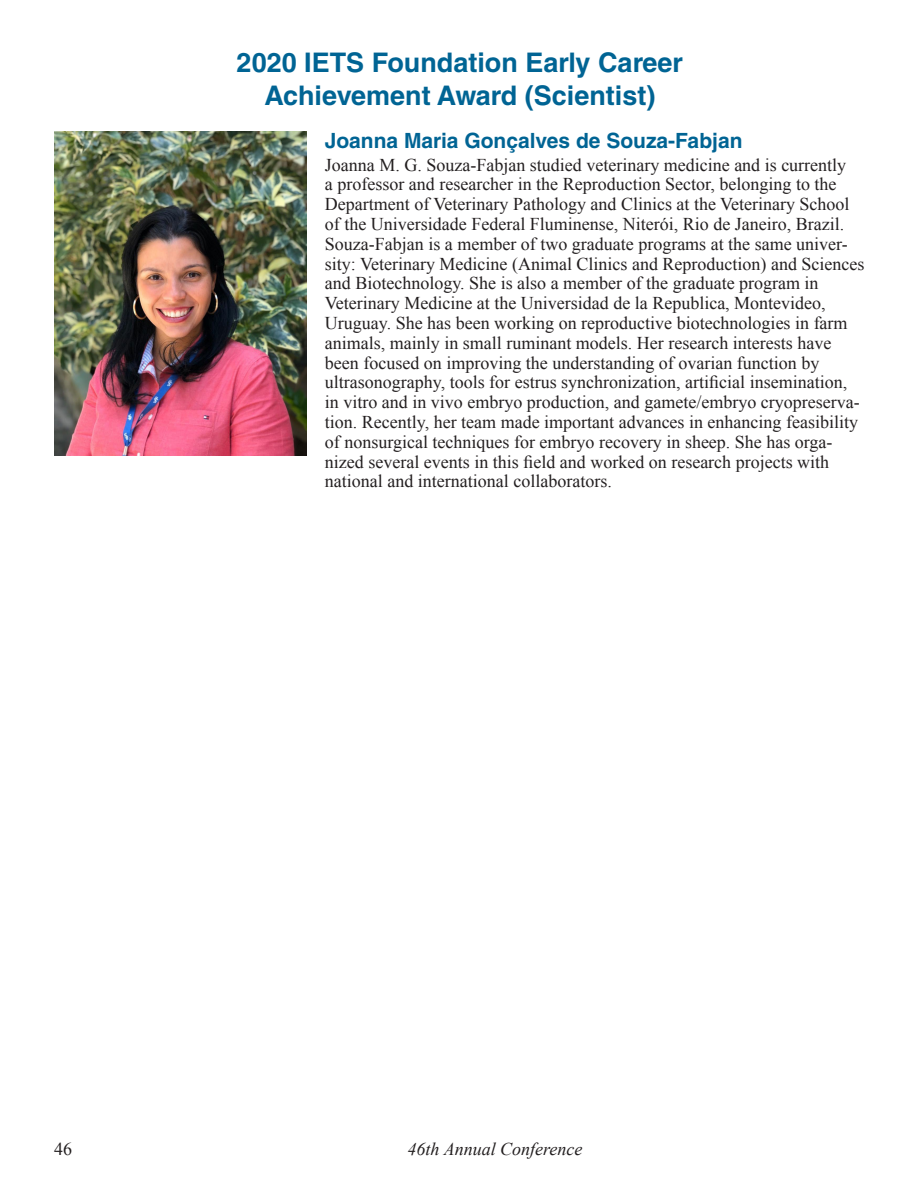
<style>
.page{position:relative;width:918px;height:1188px;background:#fff}
.page>*{position:absolute;margin:0;border:0;box-sizing:border-box;transform-origin:0 0}
.t1{font:700 27px/32.4px "Helvetica LT Std";color:#006494;text-align:center}
.t2{font:700 21px "Helvetica LT Std";color:#006494}
.t3{font:18px/19.8px "Times New Roman";color:#231f20}
.t4{font:italic 18px "Times New Roman";color:#231f20}
</style>
<div class="page">
<img style="left:55px;top:132px;width:252px;height:324px">
<h1 class="t1" style="left:237px;top:46px;width:448px">2020 IETS Foundation Early Career<br>Achievement Award (Scientist)</h1>
<p class="t2" style="left:325px;top:128px;width:419px">Joanna Maria Gonçalves de Souza-Fabjan</p>
<p class="t3" style="left:325px;top:154px;width:541px">Joanna M. G. Souza-Fabjan studied veterinary medicine and is currently<br>a professor and researcher in the Reproduction Sector, belonging to the Department of Veterinary Pathology and Clinics at the Veterinary School of the Universidade Federal Fluminense, Niterói, Rio de Janeiro, Brazil.<br>Souza-Fabjan is a member of two graduate programs at the same univer&shy;sity: Veterinary Medicine (Animal Clinics and Reproduction) and Sciences and Biotechnology. She is also a member of the graduate program in Veterinary Medicine at the Universidad de la Republica, Montevideo, Uruguay. She has been working on reproductive biotechnologies in farm animals, mainly in small ruminant models. Her research interests have been focused on improving the understanding of ovarian function by ultrasonography, tools for estrus synchronization, artificial insemination, in vitro and in vivo embryo production, and gamete/embryo cryopreserva&shy;tion. Recently, her team made important advances in enhancing feasibility of nonsurgical techniques for embryo recovery in sheep. She has orga&shy;nized several events in this field and worked on research projects with national and international collaborators.</p>
<p class="t3" style="left:54px;top:1139px;width:19px">46</p>
<p class="t4" style="left:408px;top:1137px;width:176px">46th Annual Conference</p>
</div>
